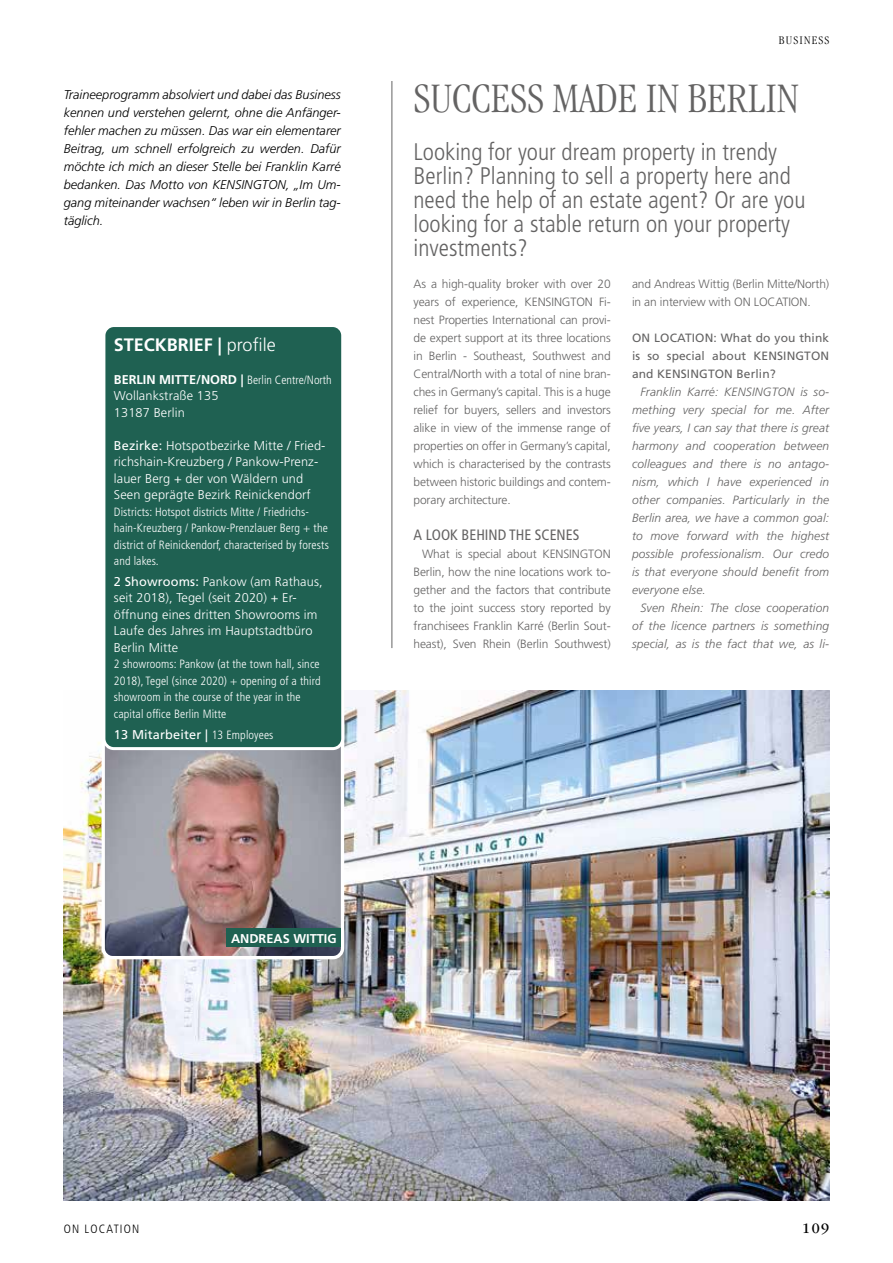
<style>
.page{position:relative;width:893px;height:1263px;background:#fff}
.page>*{position:absolute;margin:0;border:0;box-sizing:border-box;transform-origin:0 0}
.t1{font:300 condensed 43.5px "ITC Garamond Std";color:#646363}
.t2{font:300 condensed 24px/24px "Frutiger LT Std";color:#646363}
.t3{font:700 18px "Frutiger LT Std";color:#fff}
.t4{font:condensed 15px "Frutiger LT Std";color:#646363}
.t5{font:15px "ITC Garamond Std";color:#000}
.t6{font:italic 300 12.75px/18px "Frutiger LT Std";color:#000;text-align:justify}
.t7{font:300 12.75px/16.5px "Frutiger LT Std";letter-spacing:.01em;color:#fff}
.t8{font:12.75px "Frutiger LT Std";letter-spacing:.01em;color:#fff}
.t9{font:700 12.75px "Frutiger LT Std";color:#fff}
.t10{font:300 12px/18px "Frutiger LT Std";letter-spacing:-.01em;color:#646363;text-align:justify}
.t11{font:italic 300 12px/18px "Frutiger LT Std";letter-spacing:.01em;color:#646363;text-align:justify}
.t12{font:300 condensed 12px/16.5px "Frutiger LT Std";letter-spacing:.01em;color:#fff}
.t13{font:12px/18px "Frutiger LT Std";letter-spacing:.01em;color:#646363;text-align:justify}
.t14{font:300 condensed 12px "Frutiger LT Std";letter-spacing:.1em;color:#000}
.t15{font:300 condensed 12px "ITC Garamond Std";letter-spacing:.1em;color:#000}
.s1{font-weight:300}
.s2{font-weight:700;font-stretch:normal;font-size:12.75px}
.s3{font-weight:400}
.s4{font-weight:300;font-stretch:condensed;font-size:12px}
</style>
<div class="page">
<img style="left:64px;top:690px;width:765px;height:510px">
<img style="left:103px;top:748px;width:238px;height:210px">
<div style="left:102px;top:733px;width:242px;height:226px;border:3px solid #fff;border-radius:10px"></div>
<hr style="left:391px;top:81px;width:1px;height:567px;background:#646363">
<div style="left:104px;top:326px;width:239px;height:423px;background:#1f6152;border-radius:10px"></div>
<div style="left:102px;top:324px;width:242px;height:426px;border:3px solid #fff;border-radius:10px"></div>
<div style="left:227px;top:929px;width:114px;height:18px;background:#1f6152"></div>
<p class="t6" style="left:64px;top:86px;width:279px">Traineeprogramm absolviert und dabei das Business kennen und verstehen gelernt, ohne die Anfänger&shy;fehler machen zu müssen. Das war ein elementarer Beitrag, um schnell erfolgreich zu werden. Dafür möchte ich mich an dieser Stelle bei Franklin Karré bedanken. Das Motto von KENSINGTON, „Im Um&shy;gang miteinander wachsen“ leben wir in Berlin tag&shy;täglich.</p>
<h3 class="t3" style="left:114px;top:334px;width:163px">STECKBRIEF | <span class="s1">profile</span></h3>
<p class="t12" style="left:114px;top:371px;width:219px"><span class="s2">BERLIN MITTE/NORD |</span> Berlin Centre/North</p>
<p class="t7" style="left:114px;top:388px;width:106px">Wollankstraße 135<br>13187 Berlin</p>
<p class="t7" style="left:114px;top:437px;width:213px"><span class="s3">Bezirke:</span> Hotspotbezirke Mitte / Fried&shy;richshain-Kreuzberg / Pankow-Prenz&shy;lauer Berg + der von Wäldern und Seen geprägte Bezirk Reinickendorf</p>
<p class="t12" style="left:114px;top:503px;width:216px">Districts: Hotspot districts Mitte / Friedrichs&shy;hain-Kreuzberg / Pankow-Prenzlauer Berg + the district of Reinickendorf, characterised by forests and lakes.</p>
<p class="t7" style="left:114px;top:573px;width:210px"><span class="s3">2 Showrooms:</span> Pankow (am Rathaus, seit 2018), Tegel (seit 2020) + Er&shy;öffnung eines dritten Showrooms im<br>Laufe des Jahres im Hauptstadtbüro<br>Berlin Mitte</p>
<p class="t12" style="left:114px;top:656px;width:208px">2 showrooms: Pankow (at the town hall, since 2018), Tegel (since 2020) + opening of a third showroom in the course of the year in the capital office Berlin Mitte</p>
<p class="t8" style="left:114px;top:727px;width:161px">13 Mitarbeiter | <span class="s4">13 Employees</span></p>
<p class="t15" style="left:779px;top:34px;width:52px">BUSINESS</p>
<h1 class="t1" style="left:414px;top:74px;width:387px">SUCCESS MADE IN BERLIN</h1>
<h2 class="t2" style="left:414px;top:140px;width:393px">Looking for your dream property in trendy Berlin? Planning to sell a property here and need the help of an estate agent? Or are you looking for a stable return on your property investments?</h2>
<p class="t10" style="left:414px;top:275px;width:199px">As a high-quality broker with over 20 years of experience, KENSINGTON Fi&shy;nest Properties International can provi&shy;de expert support at its three locations in Berlin - Southeast, Southwest and Central/North with a total of nine bran&shy;ches in Germany’s capital. This is a huge relief for buyers, sellers and investors alike in view of the immense range of properties on offer in Germany’s capital, which is characterised by the contrasts between historic buildings and contem&shy;porary architecture.</p>
<p class="t4" style="left:414px;top:526px;width:167px">A LOOK BEHIND THE SCENES</p>
<p class="t10" style="left:413px;top:545px;width:199px;text-indent:9px">What is special about KENSINGTON Berlin, how the nine locations work to&shy;gether and the factors that contribute to the joint success story reported by franchisees Franklin Karré (Berlin Sout&shy;heast), Sven Rhein (Berlin Southwest)</p>
<p class="t10" style="left:632px;top:275px;width:199px">and Andreas Wittig (Berlin Mitte/North) in an interview with ON LOCATION.</p>
<p class="t13" style="left:632px;top:329px;width:199px">ON LOCATION: What do you think is so special about KENSINGTON and KENSINGTON Berlin?</p>
<p class="t11" style="left:632px;top:383px;width:199px;text-indent:9px">Franklin Karré: KENSINGTON is so&shy;mething very special for me. After five years, I can say that there is great harmony and cooperation between colleagues and there is no antago&shy;nism, which I have experienced in other companies. Particularly in the Berlin area, we have a common goal: to move forward with the highest possible professionalism. Our credo is that everyone should benefit from everyone else.</p>
<p class="t11" style="left:632px;top:599px;width:199px;text-indent:9px">Sven Rhein: The close cooperation of the licence partners is something special, as is the fact that we, as li-</p>
<p class="t9" style="left:231px;top:931px;width:107px">ANDREAS WITTIG</p>
<p class="t14" style="left:64px;top:1222px;width:77px">ON LOCATION</p>
<p class="t5" style="left:802px;top:1220px;width:28px">109</p>
</div>
